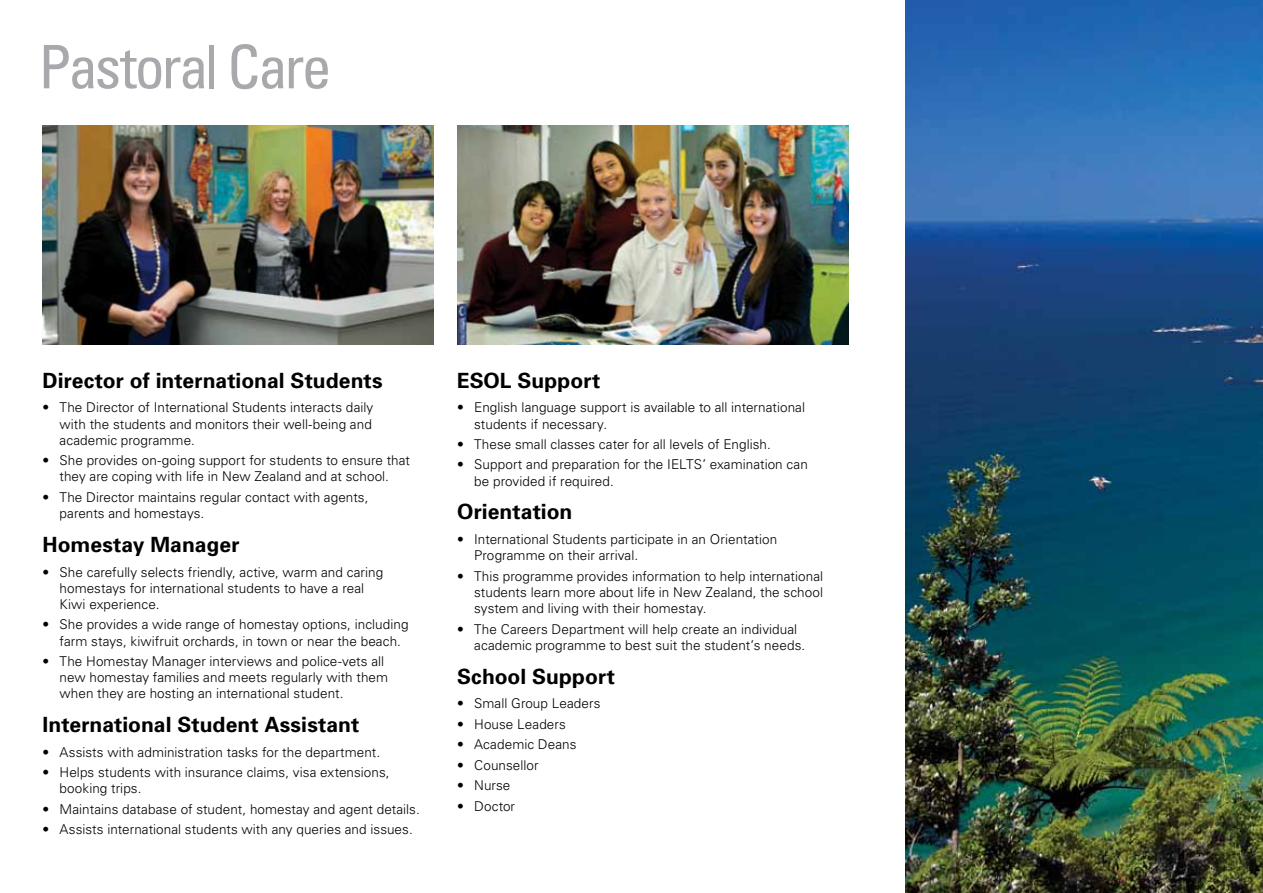
<style>
.page{position:relative;width:1263px;height:893px;background:#fff}
.page>*{position:absolute;margin:0;border:0;box-sizing:border-box;transform-origin:0 0}
.t1{font:condensed 60px "Univers";letter-spacing:-.05em;color:#a7a9ac}
.t2{font:700 21px "Univers";letter-spacing:.005em;color:#000}
.t3{font:300 13.5px/16.2px "Univers";letter-spacing:.005em;color:#000}
</style>
<div class="page">
<img style="left:906px;top:0;width:357px;height:893px">
<img style="left:43px;top:125px;width:391px;height:219px">
<img style="left:457px;top:125px;width:391px;height:219px">
<h1 class="t1" style="left:38px;top:29px;width:295px">Pastoral Care</h1>
<h2 class="t2" style="left:43px;top:368px;width:341px">Director of international Students</h2>
<p class="t3" style="left:60px;top:399px;width:315px;text-align:justify;text-indent:-17px">• The Director of International Students interacts daily with the students and monitors their well-being and academic programme.</p>
<p class="t3" style="left:43px;top:452px;width:369px;text-align:center">• She provides on-going support for students to ensure that they are coping with life in New Zealand and at school.</p>
<p class="t3" style="left:60px;top:489px;width:311px;text-indent:-17px">• The Director maintains regular contact with agents, parents and homestays.</p>
<h2 class="t2" style="left:43px;top:532px;width:199px">Homestay Manager</h2>
<p class="t3" style="left:60px;top:564px;width:325px;text-indent:-17px">• She carefully selects friendly, active, warm and caring homestays for international students to have a real<br>Kiwi experience.</p>
<p class="t3" style="left:60px;top:616px;width:350px;text-indent:-17px">• She provides a wide range of homestay options, including farm stays, kiwifruit orchards, in town or near the beach.</p>
<p class="t3" style="left:60px;top:653px;width:330px;text-indent:-17px">• The Homestay Manager interviews and police-vets all new homestay families and meets regularly with them when they are hosting an international student.</p>
<h2 class="t2" style="left:43px;top:712px;width:318px">International Student Assistant</h2>
<p class="t3" style="left:43px;top:744px;width:339px">• Assists with administration tasks for the department.</p>
<p class="t3" style="left:60px;top:764px;width:332px;text-indent:-17px">• Helps students with insurance claims, visa extensions, booking trips.</p>
<p class="t3" style="left:43px;top:801px;width:379px">• Maintains database of student, homestay and agent details.</p>
<p class="t3" style="left:43px;top:821px;width:372px">• Assists international students with any queries and issues.</p>
<h2 class="t2" style="left:457px;top:368px;width:145px">ESOL Support</h2>
<p class="t3" style="left:474px;top:399px;width:332px;text-indent:-17px">• English language support is available to all international students if necessary.</p>
<p class="t3" style="left:457px;top:436px;width:315px">• These small classes cater for all levels of English.</p>
<p class="t3" style="left:474px;top:457px;width:335px;text-indent:-17px">• Support and preparation for the IELTS’ examination can be provided if required.</p>
<h2 class="t2" style="left:457px;top:499px;width:117px">Orientation</h2>
<p class="t3" style="left:474px;top:531px;width:304px;text-indent:-17px">• International Students participate in an Orientation<br>Programme on their arrival.</p>
<p class="t3" style="left:474px;top:568px;width:350px;text-align:justify;text-indent:-17px">• This programme provides information to help international students learn more about life in New Zealand, the school system and living with their homestay.</p>
<p class="t3" style="left:474px;top:621px;width:333px;text-indent:-17px">• The Careers Department will help create an individual academic programme to best suit the student’s needs.</p>
<h2 class="t2" style="left:457px;top:663px;width:159px">School Support</h2>
<p class="t3" style="left:457px;top:695px;width:145px">• Small Group Leaders</p>
<p class="t3" style="left:457px;top:716px;width:110px">• House Leaders</p>
<p class="t3" style="left:457px;top:736px;width:121px">• Academic Deans</p>
<p class="t3" style="left:457px;top:757px;width:83px">• Counsellor</p>
<p class="t3" style="left:457px;top:777px;width:55px">• Nurse</p>
<p class="t3" style="left:457px;top:798px;width:59px">• Doctor</p>
</div>
